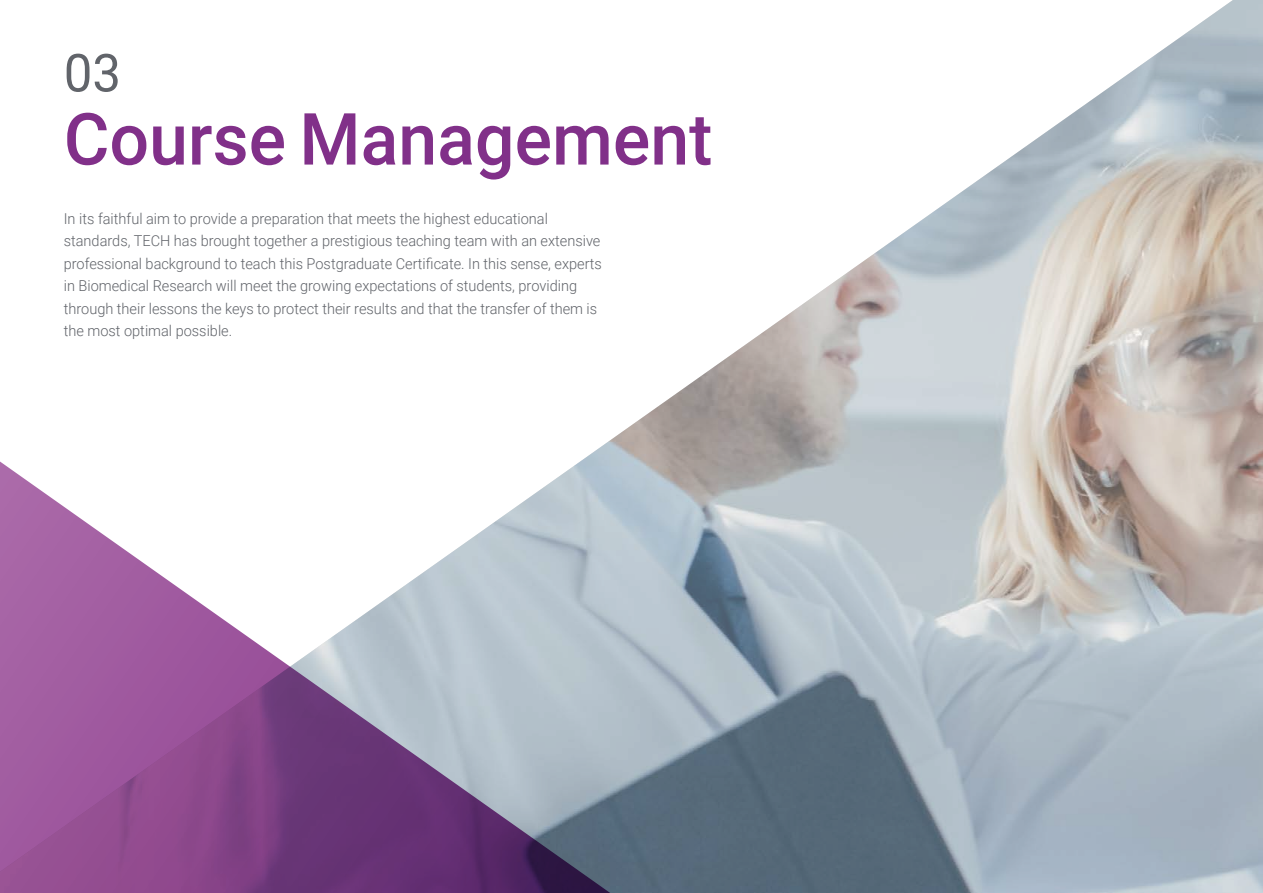
<style>
.page{position:relative;width:1263px;height:893px;background:#fff}
.page>*{position:absolute;margin:0;border:0;box-sizing:border-box;transform-origin:0 0}
.t1{font:500 72px "Roboto";color:#813089}
.t2{font:52.5px "Roboto";color:#61646a}
.t3{font:300 15px/22.5px "Roboto";color:#61646a}
</style>
<div class="page">
<img style="left:602px;top:0;width:661px;height:893px">
<svg style="left:0;top:446px;width:640px;height:447px"></svg>
<h2 class="t2" style="left:64px;top:36px;width:59px">03</h2>
<h1 class="t1" style="left:64px;top:89px;width:650px">Course Management</h1>
<p class="t3" style="left:64px;top:207px;width:540px">In its faithful aim to provide a preparation that meets the highest educational standards, TECH has brought together a prestigious teaching team with an extensive professional background to teach this Postgraduate Certificate. In this sense, experts in Biomedical Research will meet the growing expectations of students, providing through their lessons the keys to protect their results and that the transfer of them is the most optimal possible.</p>
</div>
